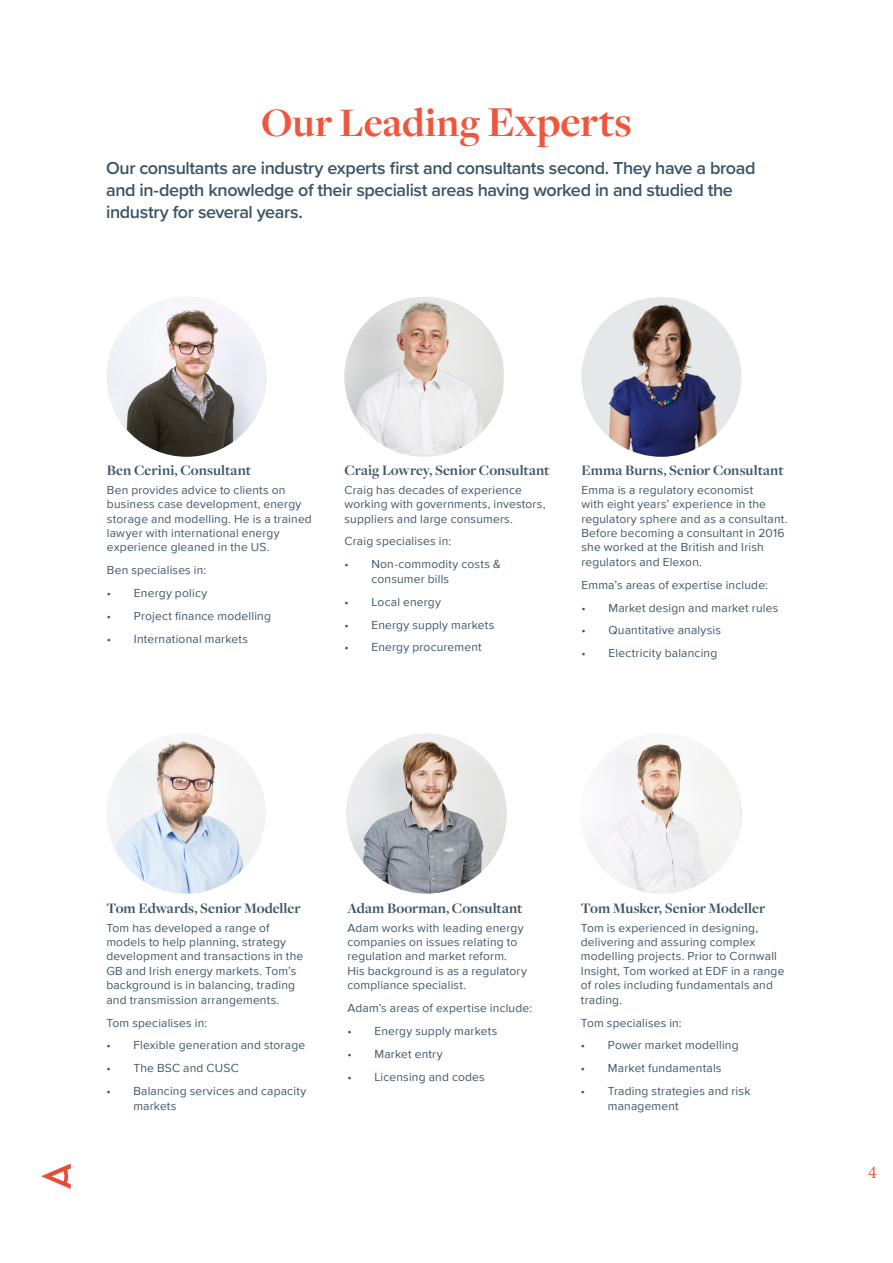
<style>
.page{position:relative;width:893px;height:1263px;background:#fff}
.page>*{position:absolute;margin:0;border:0;box-sizing:border-box;transform-origin:0 0}
.t1{font:700 42px "Freight Disp Pro";color:#f0553e}
.t2{font:600 18px/21.6px "Proxima Nova";letter-spacing:-.02em;color:#3b5566}
.t3{font:18px "Minion Pro";color:#f0553e}
.t4{font:700 15px "Freight Disp Pro";letter-spacing:.005em;color:#3b5566}
.t5{font:12px/14.4px "Proxima Nova";letter-spacing:.015em;color:#3b5566}
.s1{font-size:44.25px}
</style>
<div class="page">
<img style="left:583px;top:734px;width:157px;height:159px">
<img style="left:107px;top:734px;width:158px;height:159px">
<img style="left:348px;top:734px;width:159px;height:159px">
<img style="left:344px;top:297px;width:159px;height:157px">
<div style="left:581px;top:297px;width:160px;height:160px;background:#e6e7e9;border-radius:50%"></div>
<img style="left:592px;top:297px;width:138px;height:160px">
<img style="left:41px;top:1163px;width:30px;height:26px">
<img style="left:107px;top:297px;width:158px;height:160px">
<p class="t1" style="left:261px;top:95px;width:372px">Our Leading <span class="s1">Experts</span></p>
<p class="t2" style="left:106px;top:157px;width:651px">Our consultants are industry experts first and consultants second. They have a broad and in-depth knowledge of their specialist areas having worked in and studied the industry for several years.</p>
<p class="t4" style="left:107px;top:460px;width:146px">Ben Cerini, Consultant</p>
<p class="t5" style="left:107px;top:482px;width:206px">Ben provides advice to clients on business case development, energy storage and modelling. He is a trained lawyer with international energy experience gleaned in the US.</p>
<p class="t5" style="left:107px;top:562px;width:101px">Ben specialises in:</p>
<p class="t5" style="left:107px;top:585px;width:102px">• Energy policy</p>
<p class="t5" style="left:107px;top:608px;width:165px">• Project finance modelling</p>
<p class="t5" style="left:107px;top:631px;width:142px">• International markets</p>
<p class="t4" style="left:344px;top:460px;width:207px">Craig Lowrey, Senior Consultant</p>
<p class="t5" style="left:344px;top:482px;width:203px">Craig has decades of experience working with governments, investors, suppliers and large consumers.</p>
<p class="t5" style="left:344px;top:534px;width:108px">Craig specialises in:</p>
<p class="t5" style="left:371px;top:557px;width:131px;text-indent:-27px">• Non-commodity costs &amp; consumer bills</p>
<p class="t5" style="left:344px;top:594px;width:98px">• Local energy</p>
<p class="t5" style="left:344px;top:617px;width:151px">• Energy supply markets</p>
<p class="t5" style="left:344px;top:640px;width:139px">• Energy procurement</p>
<p class="t4" style="left:581px;top:460px;width:204px">Emma Burns, Senior Consultant</p>
<p class="t5" style="left:581px;top:482px;width:208px">Emma is a regulatory economist<br>with eight years’ experience in the regulatory sphere and as a consultant.<br>Before becoming a consultant in 2016 she worked at the British and Irish regulators and Elexon.</p>
<p class="t5" style="left:581px;top:577px;width:188px">Emma’s areas of expertise include:</p>
<p class="t5" style="left:581px;top:600px;width:198px">• Market design and market rules</p>
<p class="t5" style="left:581px;top:623px;width:141px">• Quantitative analysis</p>
<p class="t5" style="left:581px;top:646px;width:137px">• Electricity balancing</p>
<p class="t4" style="left:106px;top:898px;width:196px">Tom Edwards, Senior Modeller</p>
<p class="t5" style="left:106px;top:920px;width:198px">Tom has developed a range of models to help planning, strategy development and transactions in the GB and Irish energy markets. Tom’s background is in balancing, trading and transmission arrangements.</p>
<p class="t5" style="left:106px;top:1015px;width:102px">Tom specialises in:</p>
<p class="t5" style="left:106px;top:1038px;width:200px">• Flexible generation and storage</p>
<p class="t5" style="left:106px;top:1060px;width:134px">• The BSC and CUSC</p>
<p class="t5" style="left:133px;top:1083px;width:174px;text-indent:-27px">• Balancing services and capacity markets</p>
<p class="t4" style="left:347px;top:898px;width:177px">Adam Boorman, Consultant</p>
<p class="t5" style="left:347px;top:920px;width:181px">Adam works with leading energy companies on issues relating to regulation and market reform.<br>His background is as a regulatory compliance specialist.</p>
<p class="t5" style="left:347px;top:1000px;width:186px">Adam’s areas of expertise include:</p>
<p class="t5" style="left:347px;top:1023px;width:151px">• Energy supply markets</p>
<p class="t5" style="left:347px;top:1046px;width:97px">• Market entry</p>
<p class="t5" style="left:347px;top:1069px;width:139px">• Licensing and codes</p>
<p class="t4" style="left:581px;top:898px;width:186px">Tom Musker, Senior Modeller</p>
<p class="t5" style="left:581px;top:920px;width:205px">Tom is experienced in designing, delivering and assuring complex modelling projects. Prior to Cornwall<br>Insight, Tom worked at EDF in a range of roles including fundamentals and trading.</p>
<p class="t5" style="left:581px;top:1015px;width:102px">Tom specialises in:</p>
<p class="t5" style="left:581px;top:1038px;width:159px">• Power market modelling</p>
<p class="t5" style="left:581px;top:1060px;width:142px">• Market fundamentals</p>
<p class="t5" style="left:608px;top:1083px;width:144px;text-indent:-27px">• Trading strategies and risk management</p>
<p class="t3" style="left:868px;top:1160px;width:10px">4</p>
</div>
